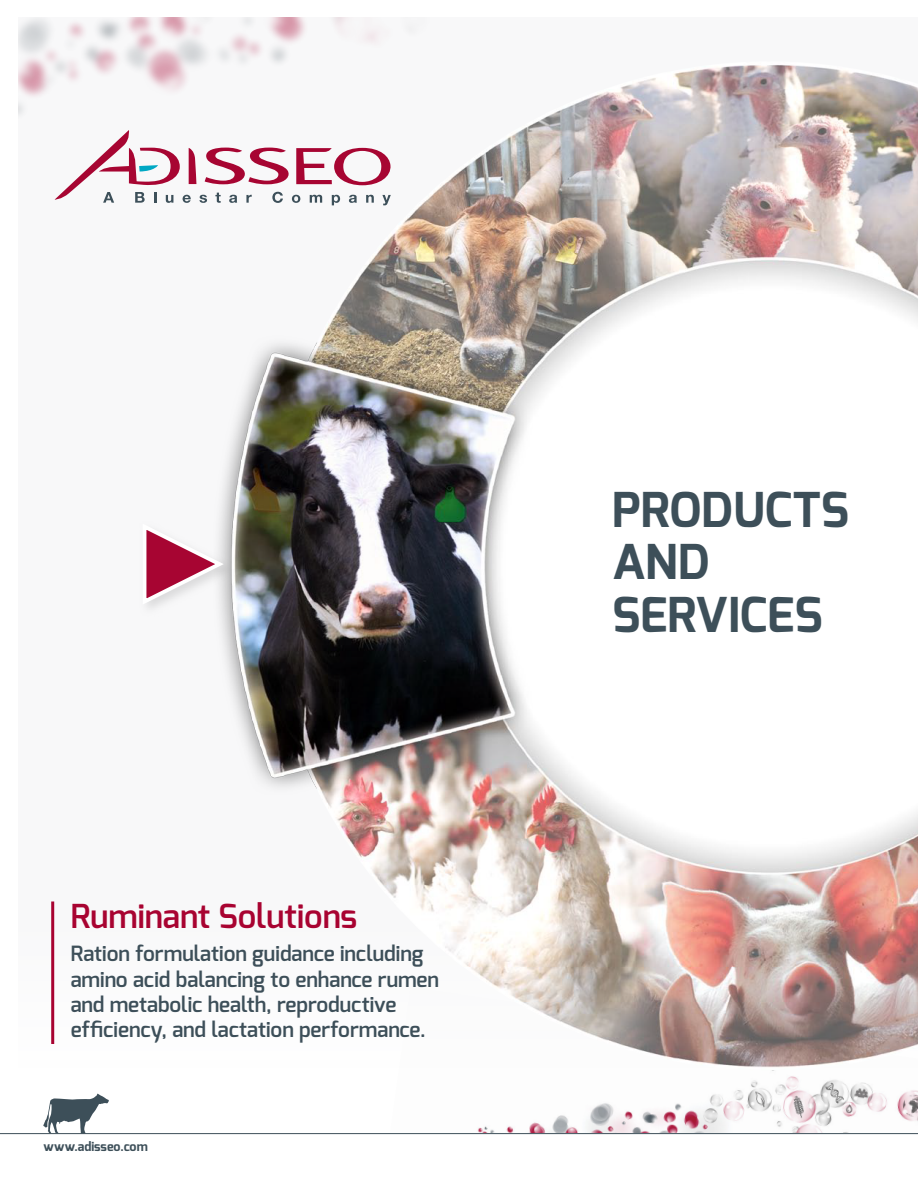
<style>
.page{position:relative;width:918px;height:1188px;background:#fff}
.page>*{position:absolute;margin:0;border:0;box-sizing:border-box;transform-origin:0 0}
.t1{font:700 48px/52.5px "Exo";color:#3d4f59}
.t2{font:600 33px "Exo";color:#a80331}
.t3{font:600 21px/25.2px "Exo";color:#3d4f59}
.t4{font:700 12.6px "Exo";color:#3d4f59}
</style>
<div class="page">
<img style="left:477px;top:1076px;width:441px;height:57px">
<svg style="left:0;top:1133px;width:918px;height:2px;background:#9fa8ad"></svg>
<svg style="left:43px;top:1094px;width:66px;height:40px"></svg>
<div style="left:18px;top:18px;width:900px;height:1050px;background:#f8f8f9"></div>
<img style="left:18px;top:18px;width:359px;height:182px">
<img style="left:214px;top:55px;width:704px;height:1016px">
<svg style="left:55px;top:130px;width:336px;height:75px"></svg>
<svg style="left:214px;top:521px;width:22px;height:96px"></svg>
<svg style="left:146px;top:521px;width:79px;height:87px"></svg>
<hr style="left:51px;top:902px;width:3px;height:142px;background:#a80331">
<div style="left:612px;top:489px;width:288px;height:220px;background:#fff"></div>
<h2 class="t2" style="left:71px;top:895px;width:288px">Ruminant Solutions</h2>
<p class="t3" style="left:71px;top:941px;width:370px">Ration formulation guidance including amino acid balancing to enhance rumen and metabolic health, reproductive efficiency, and lactation performance.</p>
<p class="t4" style="left:44px;top:1138px;width:106px">www.adisseo.com</p>
<h1 class="t1" style="left:612px;top:484px;width:239px">PRODUCTS<br>AND<br>SERVICES</h1>
</div>
